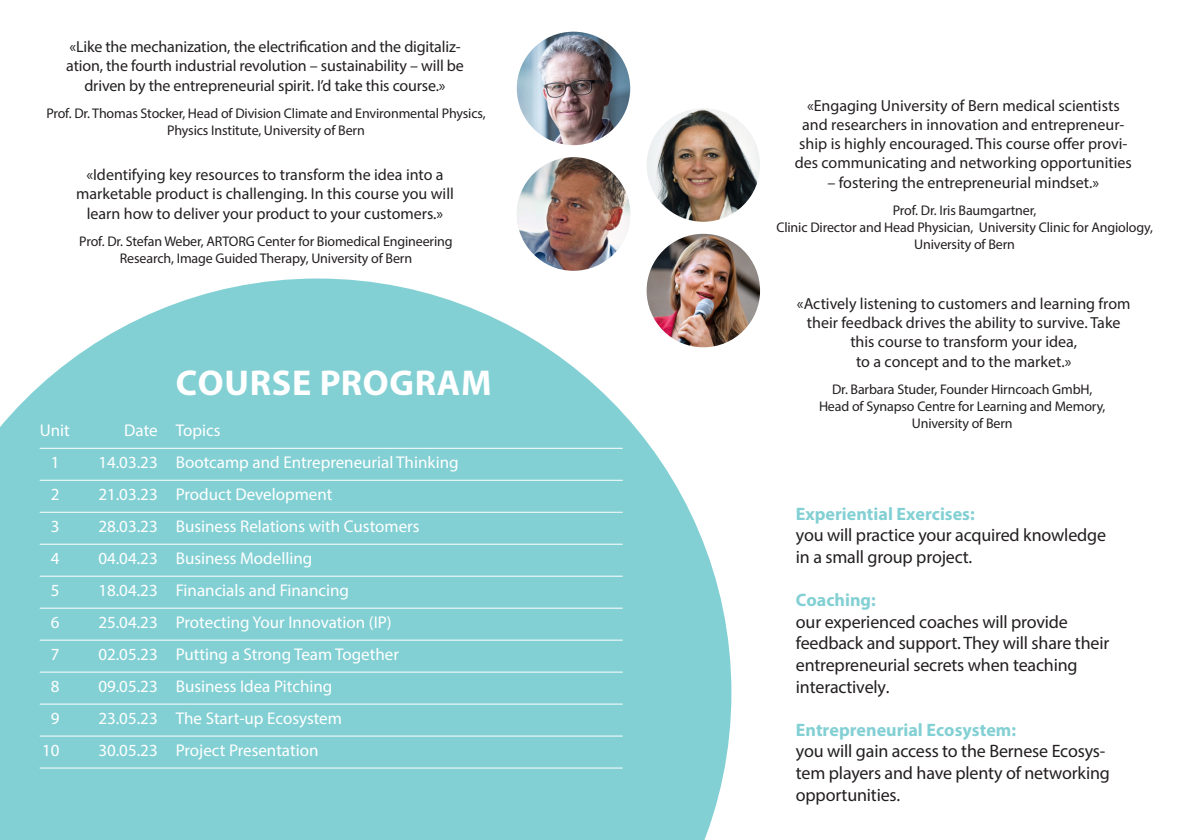
<style>
.page{position:relative;width:1191px;height:840px;background:#fff}
.page>*{position:absolute;margin:0;border:0;box-sizing:border-box;transform-origin:0 0}
.t1{font:700 36px "Myriad Pro";letter-spacing:.02em;color:#fff}
.t2{font:18px/21.6px "Myriad Pro";letter-spacing:-.01em;color:#231f20}
.t3{font:17px "Myriad Pro";color:#fff}
.t4{font:16px/19.2px "Myriad Pro";color:#231f20;text-align:center}
.t5{font:14px/16.8px "Myriad Pro";letter-spacing:-.01em;color:#231f20;text-align:center}
.s1{font-weight:700;color:#83d0d4}
</style>
<div class="page">
<svg style="left:0;top:278px;width:731px;height:561px;background:#93d6d9"></svg>
<hr style="left:40px;top:447px;width:582px;height:1px;background:#fff">
<hr style="left:40px;top:479px;width:582px;height:1px;background:#fff">
<hr style="left:40px;top:511px;width:582px;height:1px;background:#fff">
<hr style="left:40px;top:543px;width:582px;height:1px;background:#fff">
<hr style="left:40px;top:575px;width:582px;height:1px;background:#fff">
<hr style="left:40px;top:607px;width:582px;height:1px;background:#fff">
<hr style="left:40px;top:639px;width:582px;height:1px;background:#fff">
<hr style="left:40px;top:671px;width:582px;height:1px;background:#fff">
<hr style="left:40px;top:703px;width:582px;height:1px;background:#fff">
<hr style="left:40px;top:735px;width:582px;height:1px;background:#fff">
<hr style="left:40px;top:767px;width:582px;height:1px;background:#fff">
<img style="left:646px;top:234px;width:114px;height:113px;border-radius:57px">
<img style="left:646px;top:108px;width:114px;height:113px;border-radius:57px">
<img style="left:517px;top:32px;width:113px;height:113px;border-radius:57px">
<img style="left:517px;top:157px;width:113px;height:113px;border-radius:57px">
<p class="t4" style="left:66px;top:37px;width:399px">«Like the mechanization, the electrification and the digitaliz&shy;ation, the fourth industrial revolution – sustainability – will be driven by the entrepreneurial spirit. I’d take this course.»</p>
<p class="t5" style="left:46px;top:104px;width:441px">Prof. Dr. Thomas Stocker, Head of Division Climate and Environmental Physics,</p>
<p class="t5" style="left:167px;top:121px;width:199px">Physics Institute, University of Bern</p>
<p class="t4" style="left:76px;top:165px;width:379px">«Identifying key resources to transform the idea into a marketable product is challenging. In this course you will learn how to deliver your product to your customers.»</p>
<p class="t5" style="left:79px;top:233px;width:375px">Prof. Dr. Stefan Weber, ARTORG Center for Biomedical Engineering<br>Research, Image Guided Therapy, University of Bern</p>
<p class="t1" style="left:176px;top:359px;width:317px">COURSE PROGRAM</p>
<p class="t3" style="left:40px;top:420px;width:32px">Unit</p>
<p class="t3" style="left:124px;top:420px;width:98px">Date Topics</p>
<p class="t3" style="left:51px;top:452px;width:10px">1</p>
<p class="t3" style="left:98px;top:452px;width:362px">14.03.23 Bootcamp and Entrepreneurial Thinking</p>
<p class="t3" style="left:51px;top:484px;width:10px">2</p>
<p class="t3" style="left:98px;top:484px;width:236px">21.03.23 Product Development</p>
<p class="t3" style="left:51px;top:516px;width:10px">3</p>
<p class="t3" style="left:98px;top:516px;width:323px">28.03.23 Business Relations with Customers</p>
<p class="t3" style="left:51px;top:548px;width:10px">4</p>
<p class="t3" style="left:98px;top:548px;width:215px">04.04.23 Business Modelling</p>
<p class="t3" style="left:51px;top:579px;width:10px">5</p>
<p class="t3" style="left:98px;top:579px;width:252px">18.04.23 Financials and Financing</p>
<p class="t3" style="left:51px;top:611px;width:10px">6</p>
<p class="t3" style="left:98px;top:611px;width:295px">25.04.23 Protecting Your Innovation (IP)</p>
<p class="t3" style="left:51px;top:643px;width:10px">7</p>
<p class="t3" style="left:98px;top:643px;width:302px">02.05.23 Putting a Strong Team Together</p>
<p class="t3" style="left:51px;top:675px;width:10px">8</p>
<p class="t3" style="left:98px;top:675px;width:235px">09.05.23 Business Idea Pitching</p>
<p class="t3" style="left:51px;top:707px;width:10px">9</p>
<p class="t3" style="left:98px;top:707px;width:245px">23.05.23 The Start-up Ecosystem</p>
<p class="t3" style="left:42px;top:739px;width:19px">10</p>
<p class="t3" style="left:98px;top:739px;width:222px">30.05.23 Project Presentation</p>
<p class="t4" style="left:802px;top:95px;width:324px;text-align:left">«Engaging University of Bern medical scientists and researchers in innovation and entrepreneur-</p>
<p class="t4" style="left:794px;top:134px;width:339px;text-align:left">ship is highly encouraged. This course offer provi&shy;des communicating and networking opportunities</p>
<p class="t4" style="left:827px;top:172px;width:273px">– fostering the entrepreneurial mindset.»</p>
<p class="t5" style="left:893px;top:202px;width:145px">Prof. Dr. Iris Baumgartner,</p>
<p class="t5" style="left:776px;top:218px;width:378px">Clinic Director and Head Physician, University Clinic for Angiology,<br>University of Bern</p>
<p class="t4" style="left:797px;top:293px;width:335px">«Actively listening to customers and learning from their feedback drives the ability to survive. Take this course to transform your idea,</p>
<p class="t4" style="left:856px;top:351px;width:217px">to a concept and to the market.»</p>
<p class="t5" style="left:832px;top:380px;width:262px">Dr. Barbara Studer, Founder Hirncoach GmbH,</p>
<p class="t5" style="left:819px;top:397px;width:288px">Head of Synapso Centre for Learning and Memory,<br>University of Bern</p>
<p class="t2" style="left:796px;top:502px;width:312px"><span class="s1">Experiential Exercises:<br></span>you will practice your acquired knowledge in a small group project.</p>
<p class="t2" style="left:796px;top:588px;width:315px"><span class="s1">Coaching:<br></span>our experienced coaches will provide feedback and support. They will share their entrepreneurial secrets when teaching interactively.</p>
<p class="t2" style="left:796px;top:718px;width:315px"><span class="s1">Entrepreneurial Ecosystem:<br></span>you will gain access to the Bernese Ecosys&shy;tem players and have plenty of networking opportunities.</p>
</div>
